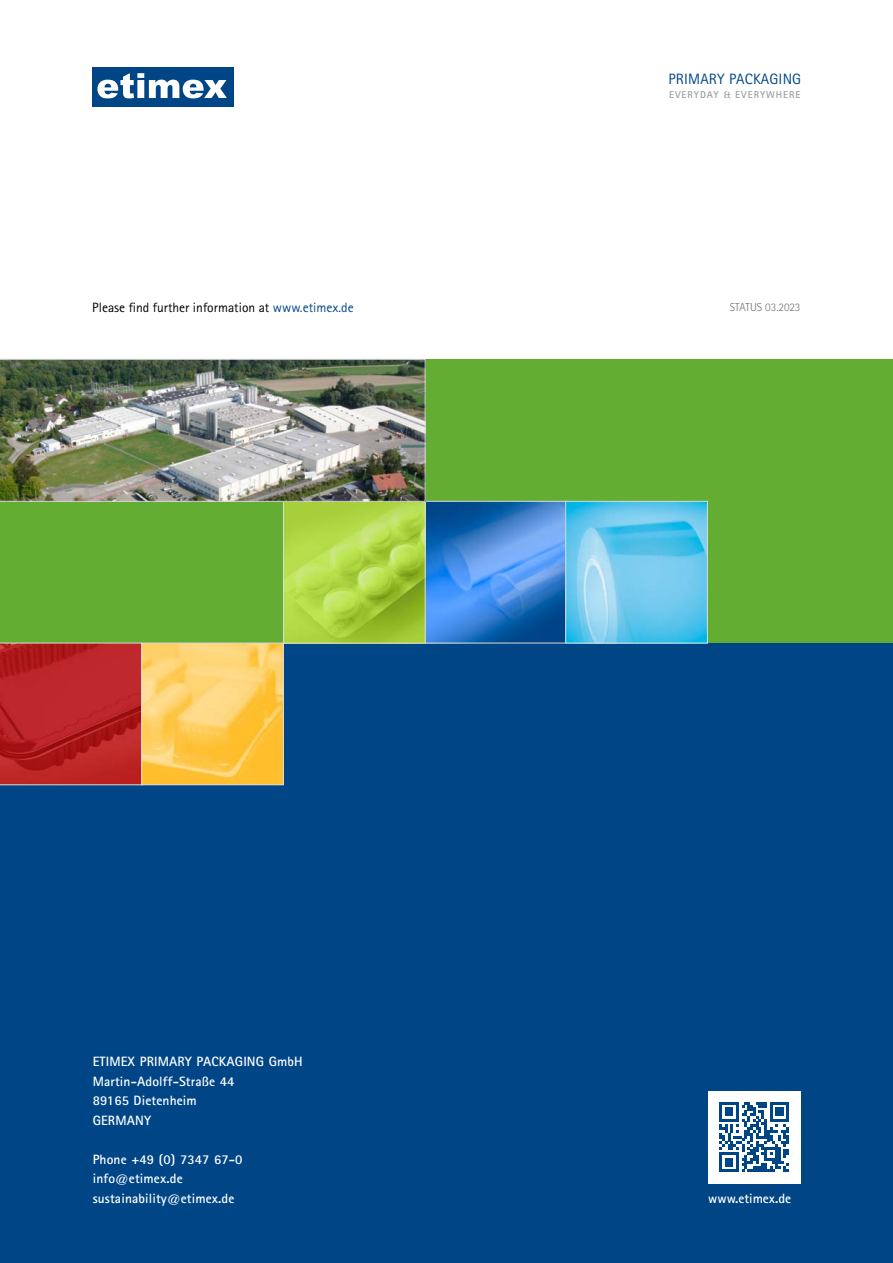
<style>
.page{position:relative;width:893px;height:1263px;background:#fff}
.page>*{position:absolute;margin:0;border:0;box-sizing:border-box;transform-origin:0 0}
.t1{font:15px "Rotis Sans Serif Std";letter-spacing:.01em;color:#004687}
.t2{font:700 13.5px/19.5px "Rotis Sans Serif Std";letter-spacing:.01em;color:#fff}
.t3{font:13.5px "Rotis Sans Serif Std";color:#000}
.t4{font:300 11.55px "Rotis Sans Serif Std";color:#707172}
.t5{font:700 10.05px "Rotis Sans Serif Std";letter-spacing:.095em;color:#9c9e9f}
.s1{color:#004687}
</style>
<div class="page">
<div style="left:0;top:502px;width:893px;height:761px;background:#004687"></div>
<div style="left:0;top:359px;width:893px;height:284px;background:#63ae32"></div>
<img style="left:143px;top:645px;width:139px;height:138px">
<svg style="left:0;top:643px;width:141px;height:142px;background:#b82426"></svg>
<img style="left:285px;top:503px;width:421px;height:138px">
<div style="left:424px;top:501px;width:143px;height:142px;border:1px solid #d9dadb"></div>
<div style="left:565px;top:501px;width:143px;height:142px;border:1px solid #d9dadb"></div>
<div style="left:283px;top:501px;width:143px;height:142px;border:1px solid #d9dadb"></div>
<div style="left:141px;top:643px;width:143px;height:142px;border:1px solid #d9dadb"></div>
<img style="left:0;top:359px;width:425px;height:143px">
<div style="left:708px;top:1091px;width:92px;height:92px;background:#fff"></div>
<svg style="left:719px;top:1102px;width:70px;height:70px"></svg>
<div style="left:92px;top:67px;width:142px;height:39px;background:#004687"></div>
<svg style="left:97px;top:73px;width:130px;height:25px"></svg>
<p class="t1" style="left:668px;top:70px;width:134px">PRIMARY PACKAGING</p>
<p class="t5" style="left:669px;top:88px;width:133px">EVERYDAY &amp; EVERYWHERE</p>
<p class="t3" style="left:92px;top:300px;width:263px">Please find further information at <span class="s1">www.etimex.de</span></p>
<p class="t4" style="left:730px;top:301px;width:72px">STATUS 03.2023</p>
<p class="t2" style="left:93px;top:1052px;width:211px">ETIMEX PRIMARY PACKAGING GmbH<br>Martin-Adolff-Straße 44<br>89165 Dietenheim<br>GERMANY</p>
<p class="t2" style="left:93px;top:1149px;width:151px">Phone +49 (0) 7347 67-0 info@etimex.de sustainability@etimex.de</p>
<p class="t2" style="left:708px;top:1188px;width:84px">www.etimex.de</p>
</div>
